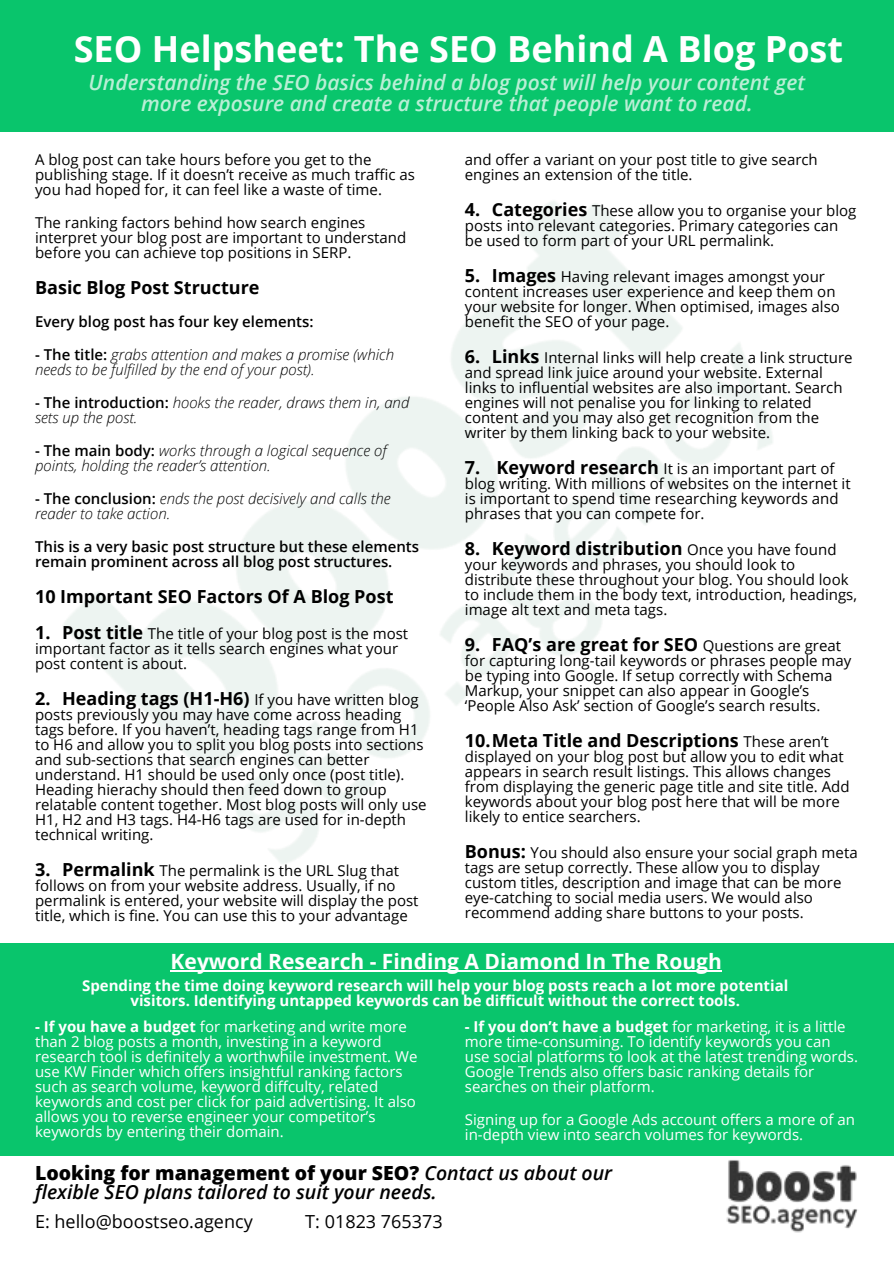
<style>
.page{position:relative;width:894px;height:1263px;background:#fff}
.page>*{position:absolute;margin:0;border:0;box-sizing:border-box;transform-origin:0 0}
.t1{font:700 36px "Open Sans";color:#fff}
.t2{font:italic 600 21px/21px "Open Sans";color:rgb(255 255 255/.73);text-align:center}
.t3{font:700 21px "Open Sans";color:#fff}
.t4{font:italic 600 19.5px/19.5px "Open Sans";color:#000}
.t5{font:700 18px "Open Sans";color:#000}
.t6{font:18px "Open Sans";color:#000}
.t7{font:15px/15px "Open Sans";color:#000}
.t8{font:15px/15px "Open Sans";color:#fff}
.t9{font:italic 300 15px/15px "Open Sans";color:#000}
.t10{font:700 15px/15px "Open Sans";color:#fff;text-align:center}
.t11{font:600 15px/15px "Open Sans";color:#000}
.s1{font-weight:600;font-style:normal}
.s2{font-weight:700;font-size:18px}
.s3{font-weight:400;font-size:15px}
.s4{font-weight:700}
.s5{font-weight:800;font-style:normal}
</style>
<div class="page">
<div style="left:0;top:943px;width:893px;height:213px;background:#09c56c"></div>
<div style="left:0;top:0;width:893px;height:132px;background:#09c56c"></div>
<hr style="left:170px;top:971px;width:551px;height:1px;background:#fff">
<img style="left:726px;top:1160px;width:132px;height:73px">
<h1 class="t1" style="left:74px;top:34px;width:770px">SEO Helpsheet: The SEO Behind A Blog Post</h1>
<h2 class="t2" style="left:89px;top:74px;width:717px">Understanding the SEO basics behind a blog post will help your content get more exposure and create a structure that people want to read.</h2>
<p class="t7" style="left:35px;top:153px;width:381px">A blog post can take hours before you get to the publishing stage. If it doesn’t receive as much traffic as you had hoped for, it can feel like a waste of time.</p>
<p class="t7" style="left:35px;top:216px;width:372px">The ranking factors behind how search engines interpret your blog post are important to understand before you can achieve top positions in SERP.</p>
<p class="t5" style="left:35px;top:280px;width:226px">Basic Blog Post Structure</p>
<p class="t11" style="left:35px;top:315px;width:280px">Every blog post has four key elements:</p>
<p class="t9" style="left:35px;top:348px;width:360px"><span class="s1">- The title:</span> grabs attention and makes a promise (which needs to be fulfilled by the end of your post).</p>
<p class="t9" style="left:35px;top:396px;width:375px"><span class="s1">- The introduction:</span> hooks the reader, draws them in, and sets up the post.</p>
<p class="t9" style="left:35px;top:444px;width:353px"><span class="s1">- The main body:</span> works through a logical sequence of points, holding the reader’s attention.</p>
<p class="t9" style="left:35px;top:492px;width:357px"><span class="s1">- The conclusion:</span> ends the post decisively and calls the reader to take action.</p>
<p class="t11" style="left:35px;top:540px;width:385px">This is a very basic post structure but these elements remain prominent across all blog post structures.</p>
<p class="t5" style="left:35px;top:589px;width:360px">10 Important SEO Factors Of A Blog Post</p>
<p class="t7" style="left:35px;top:627px;width:374px"><span class="s2">1. Post title</span> The title of your blog post is the most important factor as it tells search engines what your post content is about.</p>
<p class="t5" style="left:35px;top:691px;width:385px">2. Heading tags (H1-H6) <span class="s3">If you have written blog</span></p>
<p class="t7" style="left:35px;top:708px;width:393px">posts previously you may have come across heading tags before. If you haven’t, heading tags range from H1 to H6 and allow you to split you blog posts into sections and sub-sections that search engines can better understand. H1 should be used only once (post title).<br>Heading hierachy should then feed down to group relatable content together. Most blog posts will only use H1, H2 and H3 tags. H4-H6 tags are used for in-depth technical writing.</p>
<p class="t7" style="left:35px;top:864px;width:385px"><span class="s2">3. Permalink</span> The permalink is the URL Slug that follows on from your website address. Usually, if no permalink is entered, your website will display the post title, which is fine. You can use this to your advantage</p>
<p class="t7" style="left:464px;top:153px;width:354px">and offer a variant on your post title to give search engines an extension of the title.</p>
<p class="t7" style="left:464px;top:204px;width:393px"><span class="s2">4. Categories</span> These allow you to organise your blog posts into relevant categories. Primary categories can be used to form part of your URL permalink.</p>
<p class="t7" style="left:464px;top:270px;width:376px"><span class="s2">5. Images</span> Having relevant images amongst your content increases user experience and keep them on your website for longer. When optimised, images also benefit the SEO of your page.</p>
<p class="t7" style="left:464px;top:351px;width:389px"><span class="s2">6. Links</span> Internal links will help create a link structure and spread link juice around your website. External links to influential websites are also important. Search engines will not penalise you for linking to related content and you may also get recognition from the writer by them linking back to your website.</p>
<p class="t7" style="left:464px;top:462px;width:387px"><span class="s2">7. Keyword research</span> It is an important part of blog writing. With millions of websites on the internet it is important to spend time researching keywords and phrases that you can compete for.</p>
<p class="t5" style="left:464px;top:541px;width:373px">8. Keyword distribution <span class="s3">Once you have found</span></p>
<p class="t7" style="left:464px;top:558px;width:393px">your keywords and phrases, you should look to distribute these throughout your blog. You should look to include them in the body text, introduction, headings, image alt text and meta tags.</p>
<p class="t5" style="left:464px;top:637px;width:377px">9. FAQ’s are great for SEO <span class="s3">Questions are great</span></p>
<p class="t7" style="left:464px;top:654px;width:388px">for capturing long-tail keywords or phrases people may be typing into Google. If setup correctly with Schema Markup, your snippet can also appear in Google’s ‘People Also Ask’ section of Google’s search results.</p>
<p class="t5" style="left:464px;top:733px;width:365px">10.Meta Title and Descriptions <span class="s3">These aren’t</span></p>
<p class="t7" style="left:464px;top:750px;width:386px">displayed on your blog post but allow you to edit what appears in search result listings. This allows changes from displaying the generic page title and site title. Add keywords about your blog post here that will be more likely to entice searchers.</p>
<p class="t7" style="left:464px;top:846px;width:394px"><span class="s2">Bonus:</span> You should also ensure your social graph meta tags are setup correctly. These allow you to display custom titles, description and image that can be more eye-catching to social media users. We would also recommend adding share buttons to your posts.</p>
<h2 class="t3" style="left:170px;top:953px;width:552px">Keyword Research - Finding A Diamond In The Rough</h2>
<p class="t10" style="left:82px;top:979px;width:707px">Spending the time doing keyword research will help your blog posts reach a lot more potential visitors. Identifying untapped keywords can be difficult without the correct tools.</p>
<p class="t8" style="left:35px;top:1021px;width:384px"><span class="s4">- If you have a budget</span> for marketing and write more than 2 blog posts a month, investing in a keyword research tool is definitely a worthwhile investment. We use KW Finder which offers insightful ranking factors such as search volume, keyword diffculty, related keywords and cost per click for paid advertising. It also allows you to reverse engineer your competitor’s keywords by entering their domain.</p>
<p class="t8" style="left:464px;top:1021px;width:394px"><span class="s4">- If you don’t have a budget</span> for marketing, it is a little more time-consuming. To identify keywords you can use social platforms to look at the latest trending words.<br>Google Trends also offers basic ranking details for searches on their platform.</p>
<p class="t8" style="left:464px;top:1114px;width:391px">Signing up for a Google Ads account offers a more of an in-depth view into search volumes for keywords.</p>
<h3 class="t4" style="left:35px;top:1165px;width:578px"><span class="s5">Looking for management of your SEO?</span> Contact us about our flexible SEO plans tailored to suit your needs.</h3>
<p class="t6" style="left:35px;top:1214px;width:219px">E: hello@boostseo.agency</p>
<p class="t6" style="left:305px;top:1214px;width:139px">T: 01823 765373</p>
</div>
